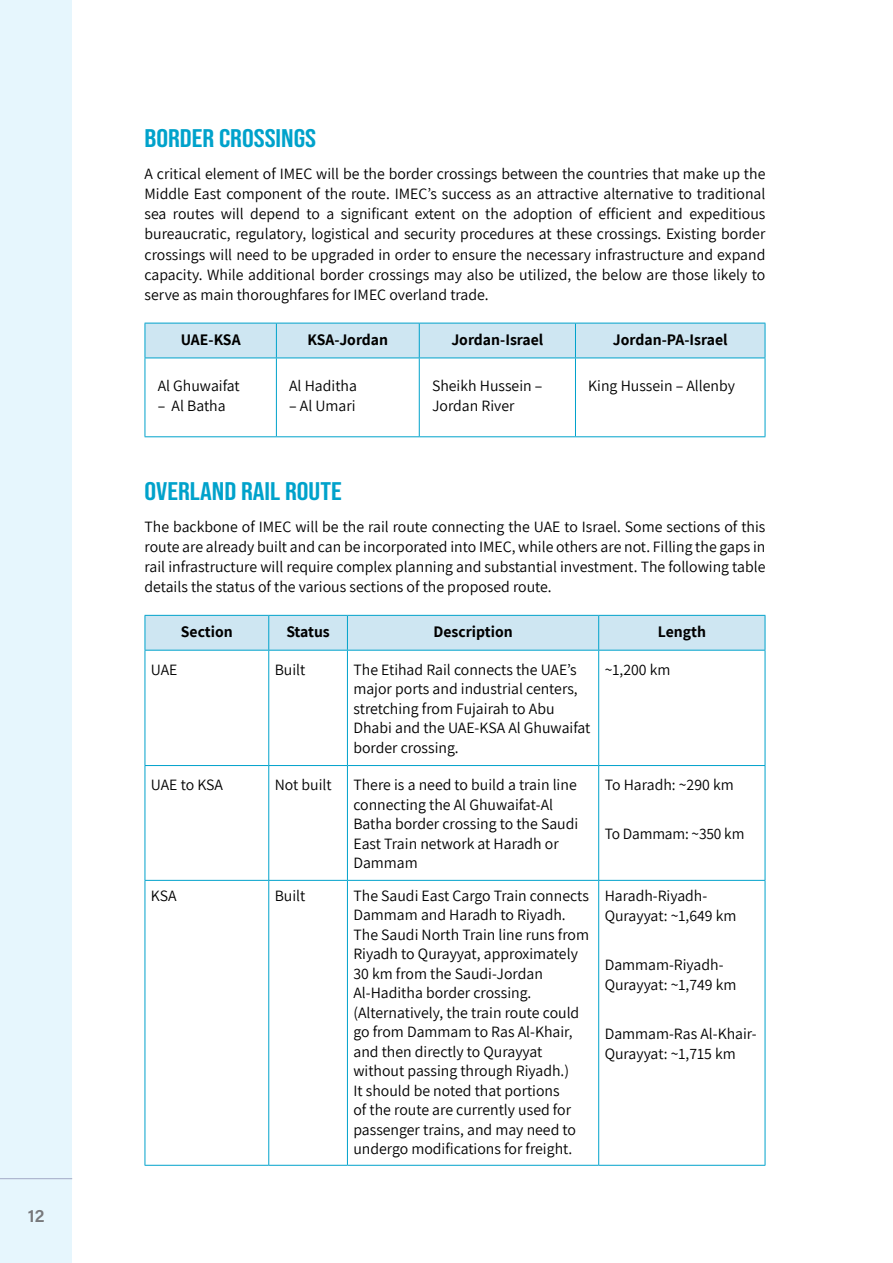
<style>
.page{position:relative;width:893px;height:1263px;background:#fff}
.page>*{position:absolute;margin:0;border:0;box-sizing:border-box;transform-origin:0 0}
.t1{font:25.5px "Bebas Neue";color:#00a2cb;scale:1.15 1}
.t2{font:18px "Acumin Variable Concept";color:#77787b}
.t3{font:15.75px/19.5px "Assistant";color:#000}
.t4{font:700 15.75px "Assistant";color:#000}
</style>
<div class="page">
<div style="left:0;top:0;width:72px;height:1263px;background:#e6f6fd"></div>
<hr style="left:0;top:1178px;width:72px;height:1px;background:#a2aac6">
<div style="left:146px;top:324px;width:619px;height:34px;background:#cee6f2"></div>
<hr style="left:145px;top:323px;width:131px;height:1px;background:#00a2cb">
<hr style="left:145px;top:323px;width:1px;height:35px;background:#00a2cb">
<hr style="left:276px;top:323px;width:143px;height:1px;background:#00a2cb">
<hr style="left:276px;top:323px;width:1px;height:35px;background:#00a2cb">
<hr style="left:419px;top:323px;width:156px;height:1px;background:#00a2cb">
<hr style="left:419px;top:323px;width:1px;height:35px;background:#00a2cb">
<hr style="left:575px;top:323px;width:190px;height:1px;background:#00a2cb">
<hr style="left:575px;top:323px;width:1px;height:35px;background:#00a2cb">
<hr style="left:765px;top:323px;width:1px;height:35px;background:#00a2cb">
<hr style="left:145px;top:358px;width:131px;height:1px;background:#00a2cb">
<hr style="left:145px;top:358px;width:1px;height:78px;background:#00a2cb">
<hr style="left:145px;top:436px;width:131px;height:1px;background:#00a2cb">
<hr style="left:276px;top:358px;width:143px;height:1px;background:#00a2cb">
<hr style="left:276px;top:358px;width:1px;height:78px;background:#00a2cb">
<hr style="left:276px;top:436px;width:143px;height:1px;background:#00a2cb">
<hr style="left:419px;top:358px;width:156px;height:1px;background:#00a2cb">
<hr style="left:419px;top:358px;width:1px;height:78px;background:#00a2cb">
<hr style="left:419px;top:436px;width:156px;height:1px;background:#00a2cb">
<hr style="left:575px;top:358px;width:190px;height:1px;background:#00a2cb">
<hr style="left:575px;top:358px;width:1px;height:78px;background:#00a2cb">
<hr style="left:765px;top:358px;width:1px;height:78px;background:#00a2cb">
<hr style="left:575px;top:436px;width:190px;height:1px;background:#00a2cb">
<div style="left:146px;top:616px;width:619px;height:34px;background:#cee6f2"></div>
<hr style="left:145px;top:650px;width:1px;height:115px;background:#00a2cb">
<hr style="left:268px;top:650px;width:1px;height:115px;background:#00a2cb">
<hr style="left:347px;top:650px;width:1px;height:115px;background:#00a2cb">
<hr style="left:598px;top:650px;width:1px;height:115px;background:#00a2cb">
<hr style="left:765px;top:650px;width:1px;height:115px;background:#00a2cb">
<hr style="left:145px;top:765px;width:124px;height:1px;background:#00a2cb">
<hr style="left:145px;top:766px;width:1px;height:114px;background:#00a2cb">
<hr style="left:269px;top:765px;width:78px;height:1px;background:#00a2cb">
<hr style="left:268px;top:766px;width:1px;height:114px;background:#00a2cb">
<hr style="left:347px;top:765px;width:252px;height:1px;background:#00a2cb">
<hr style="left:347px;top:766px;width:1px;height:114px;background:#00a2cb">
<hr style="left:599px;top:765px;width:166px;height:1px;background:#00a2cb">
<hr style="left:598px;top:766px;width:1px;height:114px;background:#00a2cb">
<hr style="left:765px;top:766px;width:1px;height:114px;background:#00a2cb">
<hr style="left:145px;top:615px;width:124px;height:1px;background:#00a2cb">
<hr style="left:145px;top:616px;width:1px;height:34px;background:#00a2cb">
<hr style="left:145px;top:650px;width:124px;height:1px;background:#00a2cb">
<hr style="left:269px;top:615px;width:78px;height:1px;background:#00a2cb">
<hr style="left:268px;top:616px;width:1px;height:34px;background:#00a2cb">
<hr style="left:269px;top:650px;width:78px;height:1px;background:#00a2cb">
<hr style="left:347px;top:615px;width:252px;height:1px;background:#00a2cb">
<hr style="left:347px;top:616px;width:1px;height:34px;background:#00a2cb">
<hr style="left:347px;top:650px;width:252px;height:1px;background:#00a2cb">
<hr style="left:599px;top:615px;width:166px;height:1px;background:#00a2cb">
<hr style="left:598px;top:616px;width:1px;height:34px;background:#00a2cb">
<hr style="left:765px;top:616px;width:1px;height:34px;background:#00a2cb">
<hr style="left:599px;top:650px;width:166px;height:1px;background:#00a2cb">
<hr style="left:145px;top:881px;width:1px;height:284px;background:#00a2cb">
<hr style="left:145px;top:880px;width:124px;height:1px;background:#00a2cb">
<hr style="left:269px;top:880px;width:78px;height:1px;background:#00a2cb">
<hr style="left:347px;top:880px;width:252px;height:1px;background:#00a2cb">
<hr style="left:599px;top:880px;width:166px;height:1px;background:#00a2cb">
<hr style="left:268px;top:881px;width:1px;height:284px;background:#00a2cb">
<hr style="left:347px;top:881px;width:1px;height:284px;background:#00a2cb">
<hr style="left:598px;top:881px;width:1px;height:284px;background:#00a2cb">
<hr style="left:765px;top:881px;width:1px;height:284px;background:#00a2cb">
<hr style="left:145px;top:1165px;width:124px;height:1px;background:#00a2cb">
<hr style="left:269px;top:1165px;width:78px;height:1px;background:#00a2cb">
<hr style="left:347px;top:1165px;width:252px;height:1px;background:#00a2cb">
<hr style="left:599px;top:1165px;width:166px;height:1px;background:#00a2cb">
<p class="t2" style="left:28px;top:1203px;width:18px">12</p>
<h1 class="t1" style="left:145px;top:123px;width:151px">BORDER CROSSINGS</h1>
<p class="t3" style="left:145px;top:163px;width:622px;line-height:20.2px;text-align:justify">A critical element of IMEC will be the border crossings between the countries that make up the Middle East component of the route. IMEC’s success as an attractive alternative to traditional sea routes will depend to a significant extent on the adoption of efficient and expeditious bureaucratic, regulatory, logistical and security procedures at these crossings. Existing border crossings will need to be upgraded in order to ensure the necessary infrastructure and expand capacity. While additional border crossings may also be utilized, the below are those likely to serve as main thoroughfares for IMEC overland trade.</p>
<p class="t4" style="left:181px;top:329px;width:61px">UAE-KSA</p>
<p class="t4" style="left:308px;top:329px;width:82px">KSA-Jordan</p>
<p class="t4" style="left:451px;top:329px;width:94px">Jordan-Israel</p>
<p class="t4" style="left:613px;top:329px;width:116px">Jordan-PA-Israel</p>
<p class="t3" style="left:158px;top:375px;width:84px">Al Ghuwaifat</p>
<p class="t3" style="left:158px;top:395px;width:69px">– Al Batha</p>
<p class="t3" style="left:289px;top:375px;width:69px">Al Haditha</p>
<p class="t3" style="left:289px;top:395px;width:68px">– Al Umari</p>
<p class="t3" style="left:432px;top:375px;width:112px;line-height:20.2px">Sheikh Hussein –<br>Jordan River</p>
<p class="t3" style="left:588px;top:375px;width:148px">King Hussein – Allenby</p>
<h1 class="t1" style="left:145px;top:476px;width:173px">OVERLAND RAIL ROUTE</h1>
<p class="t3" style="left:145px;top:516px;width:622px;line-height:20.2px;text-align:justify">The backbone of IMEC will be the rail route connecting the UAE to Israel. Some sections of this route are already built and can be incorporated into IMEC, while others are not. Filling the gaps in rail infrastructure will require complex planning and substantial investment. The following table details the status of the various sections of the proposed route.</p>
<p class="t4" style="left:181px;top:621px;width:53px">Section</p>
<p class="t4" style="left:286px;top:621px;width:45px">Status</p>
<p class="t4" style="left:433px;top:621px;width:81px">Description</p>
<p class="t4" style="left:658px;top:621px;width:50px">Length</p>
<p class="t3" style="left:151px;top:659px;width:28px">UAE</p>
<p class="t3" style="left:275px;top:659px;width:32px">Built</p>
<p class="t3" style="left:353px;top:659px;width:238px">The Etihad Rail connects the UAE’s major ports and industrial centers, stretching from Fujairah to Abu<br>Dhabi and the UAE-KSA Al Ghuwaifat border crossing.</p>
<p class="t3" style="left:605px;top:659px;width:67px">~1,200 km</p>
<p class="t3" style="left:151px;top:774px;width:74px">UAE to KSA</p>
<p class="t3" style="left:275px;top:774px;width:58px">Not built</p>
<p class="t3" style="left:353px;top:774px;width:226px">There is a need to build a train line connecting the Al Ghuwaifat‐Al<br>Batha border crossing to the Saudi<br>East Train network at Haradh or<br>Dammam</p>
<p class="t3" style="left:605px;top:774px;width:130px">To Haradh: ~290 km</p>
<p class="t3" style="left:605px;top:823px;width:141px">To Dammam: ~350 km</p>
<p class="t3" style="left:151px;top:885px;width:27px">KSA</p>
<p class="t3" style="left:275px;top:885px;width:32px">Built</p>
<p class="t3" style="left:353px;top:885px;width:237px">The Saudi East Cargo Train connects<br>Dammam and Haradh to Riyadh.<br>The Saudi North Train line runs from<br>Riyadh to Qurayyat, approximately<br>30 km from the Saudi-Jordan<br>Al-Haditha border crossing. (Alternatively, the train route could go from Dammam to Ras Al-Khair, and then directly to Qurayyat without passing through Riyadh.)<br>It should be noted that portions<br>of the route are currently used for passenger trains, and may need to undergo modifications for freight.</p>
<p class="t3" style="left:605px;top:884px;width:133px;line-height:20.2px">Haradh-Riyadh-<br>Qurayyat: ~1,649 km</p>
<p class="t3" style="left:605px;top:954px;width:133px;line-height:20.2px">Dammam-Riyadh-<br>Qurayyat: ~1,749 km</p>
<p class="t3" style="left:605px;top:1023px;width:154px;line-height:20.2px">Dammam-Ras Al-Khair-<br>Qurayyat: ~1,715 km</p>
</div>
